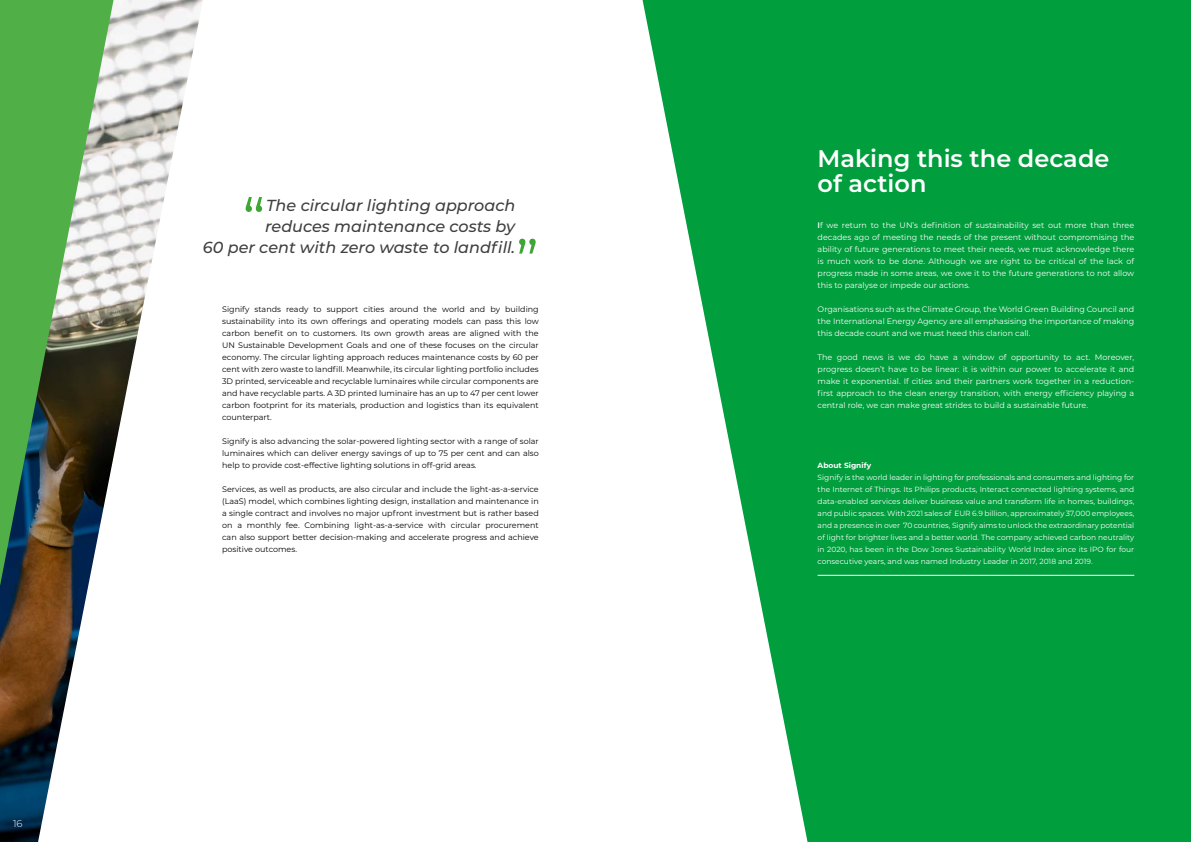
<style>
.page{position:relative;width:1191px;height:842px;background:#fff}
.page>*{position:absolute;margin:0;border:0;box-sizing:border-box;transform-origin:0 0}
.t1{font:60px "Montserrat";color:#3fa535}
.t2{font:600 24px/25px "Montserrat";color:#fff}
.t3{font:italic 500 16px/21px "Montserrat";color:#404042;text-align:right}
.t4{font:300 10px "Montserrat";color:#fff}
.t5{font:8px/12px "Montserrat";color:#000;text-align:justify}
.t6{font:8px/12px "Montserrat";color:#fff;text-align:justify}
.t7{font:7.5px/12px "Montserrat";color:#fff;text-align:justify}
.t8{font:700 7.5px "Montserrat";color:#fff}
.s1{font-weight:600}
</style>
<div class="page">
<img style="left:0;top:0;width:203px;height:842px">
<svg style="left:0;top:0;width:114px;height:586px;background:#609058"></svg>
<div style="left:926px;top:0;width:265px;height:842px;background:#009e3d"></div>
<svg style="left:642px;top:0;width:374px;height:842px;fill:#009e3d"></svg>
<hr style="left:817px;top:575px;width:317px;height:1px;background:#fff">
<p class="t4" style="left:13px;top:817px;width:11px">16</p>
<h1 class="t1" style="left:242px;top:179px;width:24px">“</h1>
<h3 class="t3" style="left:203px;top:194px;width:314px">The circular lighting approach reduces maintenance costs by<br>60 per cent with zero waste to landfill.</h3>
<h1 class="t1" style="left:516px;top:221px;width:24px">”</h1>
<p class="t5" style="left:222px;top:303px;width:318px">Signify stands ready to support cities around the world and by building sustainability into its own offerings and operating models can pass this low carbon benefit on to customers. Its own growth areas are aligned with the UN Sustainable Development Goals and one of these focuses on the circular economy. The circular lighting approach reduces maintenance costs by 60 per cent with zero waste to landfill. Meanwhile, its circular lighting portfolio includes 3D printed, serviceable and recyclable luminaires while circular components are and have recyclable parts. A 3D printed luminaire has an up to 47 per cent lower carbon footprint for its materials, production and logistics than its equivalent counterpart.</p>
<p class="t5" style="left:222px;top:435px;width:318px">Signify is also advancing the solar-powered lighting sector with a range of solar luminaires which can deliver energy savings of up to 75 per cent and can also help to provide cost-effective lighting solutions in off-grid areas.</p>
<p class="t5" style="left:222px;top:483px;width:318px">Services, as well as products, are also circular and include the light-as-a-service (LaaS) model, which combines lighting design, installation and maintenance in a single contract and involves no major upfront investment but is rather based on a monthly fee. Combining light-as-a-service with circular procurement can also support better decision-making and accelerate progress and achieve positive outcomes.</p>
<h2 class="t2" style="left:817px;top:145px;width:293px">Making this the decade of action</h2>
<p class="t6" style="left:817px;top:219px;width:318px"><span class="s1">I</span>f we return to the UN’s definition of sustainability set out more than three decades ago of meeting the needs of the present without compromising the ability of future generations to meet their needs, we must acknowledge there is much work to be done. Although we are right to be critical of the lack of progress made in some areas, we owe it to the future generations to not allow this to paralyse or impede our actions.</p>
<p class="t6" style="left:817px;top:303px;width:318px">Organisations such as the Climate Group, the World Green Building Council and the International Energy Agency are all emphasising the importance of making this decade count and we must heed this clarion call.</p>
<p class="t6" style="left:817px;top:351px;width:318px">The good news is we do have a window of opportunity to act. Moreover, progress doesn’t have to be linear: it is within our power to accelerate it and make it exponential. If cities and their partners work together in a reduction&shy;first approach to the clean energy transition, with energy efficiency playing a central role, we can make great strides to build a sustainable future.</p>
<p class="t8" style="left:817px;top:460px;width:55px">About Signify</p>
<p class="t7" style="left:817px;top:471px;width:318px">Signify is the world leader in lighting for professionals and consumers and lighting for the Internet of Things. Its Philips products, Interact connected lighting systems, and data-enabled services deliver business value and transform life in homes, buildings, and public spaces. With 2021 sales of EUR 6.9 billion, approximately 37,000 employees, and a presence in over 70 countries, Signify aims to unlock the extraordinary potential of light for brighter lives and a better world. The company achieved carbon neutrality in 2020, has been in the Dow Jones Sustainability World Index since its IPO for four consecutive years, and was named Industry Leader in 2017, 2018 and 2019.</p>
</div>
